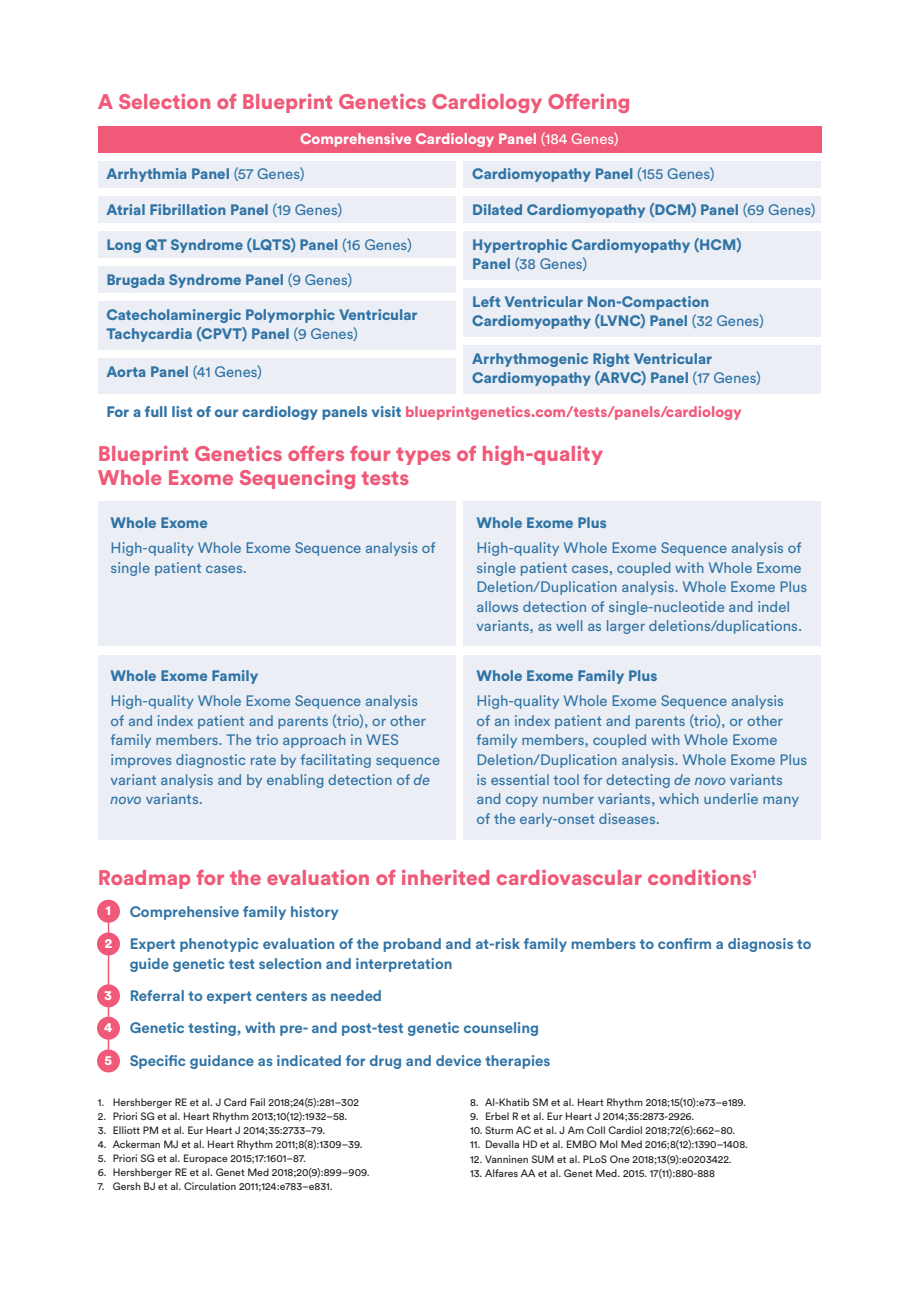
<style>
.page{position:relative;width:919px;height:1289px;background:#fff}
.page>*{position:absolute;margin:0;border:0;box-sizing:border-box;transform-origin:0 0}
.t1{font:900 21px "Circular Std";color:#f05978}
.Bulleted_list{font:15px/19.5px "Circular Std";color:#3073a5}
.case_indent{font:900 15px/19.5px "Circular Std";color:#3073a5}
.Bulleted_list-2{font:700 15px/19.5px "Circular Std";color:#3073a5}
.t2{font:900 15px "Circular Std";color:#f05978}
.case_indent-2{font:900 15px "Circular Std";color:#fff}
.t3{font:900 13.5px "Circular Std";color:#fff}
.Bulleted_list-3{font:10.5px "Circular Std";color:#231f20}
.s1{font-weight:400}
.s2{color:#3073a5}
.s3{font-style:italic}
</style>
<div class="page">
<div style="left:98px;top:161px;width:357px;height:27px;background:#ebeff5"></div>
<div style="left:98px;top:501px;width:357px;height:145px;background:#ebeff5"></div>
<div style="left:98px;top:654px;width:357px;height:185px;background:#ebeff5"></div>
<div style="left:463px;top:501px;width:358px;height:145px;background:#ebeff5"></div>
<div style="left:463px;top:654px;width:358px;height:185px;background:#ebeff5"></div>
<div style="left:98px;top:126px;width:723px;height:27px;background:#f05978"></div>
<div style="left:463px;top:161px;width:358px;height:27px;background:#ebeff5"></div>
<div style="left:98px;top:196px;width:357px;height:27px;background:#ebeff5"></div>
<div style="left:463px;top:196px;width:358px;height:27px;background:#ebeff5"></div>
<div style="left:98px;top:231px;width:357px;height:27px;background:#ebeff5"></div>
<div style="left:463px;top:231px;width:358px;height:49px;background:#ebeff5"></div>
<div style="left:463px;top:288px;width:358px;height:49px;background:#ebeff5"></div>
<div style="left:463px;top:345px;width:358px;height:49px;background:#ebeff5"></div>
<div style="left:98px;top:266px;width:357px;height:27px;background:#ebeff5"></div>
<div style="left:98px;top:358px;width:357px;height:36px;background:#ebeff5"></div>
<div style="left:98px;top:302px;width:357px;height:48px;background:#ebeff5"></div>
<hr style="left:108px;top:911px;width:1px;height:150px;background:#f05978">
<div style="left:97px;top:899px;width:23px;height:23px;background:#f05978;border-radius:50%"></div>
<div style="left:97px;top:932px;width:23px;height:23px;background:#f05976;border-radius:50%"></div>
<div style="left:97px;top:984px;width:23px;height:23px;background:#f05978;border-radius:50%"></div>
<div style="left:97px;top:1016px;width:23px;height:23px;background:#f05978;border-radius:50%"></div>
<div style="left:97px;top:1049px;width:23px;height:23px;background:#f05978;border-radius:50%"></div>
<h2 class="t1" style="left:98px;top:87px;width:534px">A Selection of Blueprint Genetics Cardiology Offering</h2>
<p class="case_indent-2" style="left:300px;top:129px;width:320px">Comprehensive Cardiology Panel <span class="s1">(184 Genes)</span></p>
<h2 class="case_indent" style="left:472px;top:164px;width:244px">Cardiomyopathy Panel <span class="s1">(155 Genes)</span></h2>
<h2 class="case_indent" style="left:106px;top:199px;width:237px">Atrial Fibrillation Panel <span class="s1">(19 Genes)</span></h2>
<h2 class="case_indent" style="left:472px;top:199px;width:345px">Dilated Cardiomyopathy (DCM) Panel <span class="s1">(69 Genes)</span></h2>
<h2 class="case_indent" style="left:106px;top:234px;width:307px">Long QT Syndrome (LQTS) Panel <span class="s1">(16 Genes)</span></h2>
<h2 class="case_indent" style="left:472px;top:234px;width:271px">Hypertrophic Cardiomyopathy (HCM)<br>Panel <span class="s1">(38 Genes)</span></h2>
<h2 class="case_indent" style="left:472px;top:291px;width:293px">Left Ventricular Non-Compaction<br>Cardiomyopathy (LVNC) Panel <span class="s1">(32 Genes)</span></h2>
<h2 class="case_indent" style="left:472px;top:348px;width:290px">Arrhythmogenic Right Ventricular<br>Cardiomyopathy (ARVC) Panel <span class="s1">(17 Genes)</span></h2>
<h2 class="case_indent" style="left:106px;top:164px;width:200px">Arrhythmia Panel <span class="s1">(57 Genes)</span></h2>
<h2 class="case_indent" style="left:106px;top:269px;width:247px">Brugada Syndrome Panel <span class="s1">(9 Genes)</span></h2>
<h2 class="case_indent" style="left:106px;top:304px;width:313px">Catecholaminergic Polymorphic Ventricular<br>Tachycardia (CPVT) Panel <span class="s1">(9 Genes)</span></h2>
<h2 class="case_indent" style="left:106px;top:361px;width:157px">Aorta Panel <span class="s1">(41 Genes)</span></h2>
<h2 class="t2" style="left:106px;top:402px;width:637px"><span class="s2">For a full list of our cardiology panels visit</span> blueprintgenetics.com/tests/panels/cardiology</h2>
<h2 class="t1" style="left:98px;top:439px;width:507px">Blueprint Genetics offers four types of high-quality</h2>
<h2 class="t1" style="left:98px;top:463px;width:313px">Whole Exome Sequencing tests</h2>
<p class="case_indent" style="left:111px;top:513px;width:99px">Whole Exome</p>
<p class="Bulleted_list" style="left:111px;top:538px;width:326px">High-quality Whole Exome Sequence analysis of single patient cases.</p>
<p class="case_indent" style="left:111px;top:666px;width:149px">Whole Exome Family</p>
<p class="Bulleted_list" style="left:111px;top:691px;width:331px">High-quality Whole Exome Sequence analysis<br>of and index patient and parents (trio), or other family members. The trio approach in WES improves diagnostic rate by facilitating sequence variant analysis and by enabling detection of <span class="s3">de novo</span> variants.</p>
<p class="case_indent" style="left:476px;top:513px;width:132px">Whole Exome Plus</p>
<p class="Bulleted_list" style="left:476px;top:538px;width:332px">High-quality Whole Exome Sequence analysis of single patient cases, coupled with Whole Exome Deletion/Duplication analysis. Whole Exome Plus allows detection of single-nucleotide and indel variants, as well as larger deletions/duplications.</p>
<p class="case_indent" style="left:476px;top:666px;width:182px">Whole Exome Family Plus</p>
<p class="Bulleted_list" style="left:476px;top:691px;width:332px">High-quality Whole Exome Sequence analysis<br>of an index patient and parents (trio), or other family members, coupled with Whole Exome Deletion/Duplication analysis. Whole Exome Plus is essential tool for detecting <span class="s3">de novo</span> variants and copy number variants, which underlie many of the early-onset diseases.</p>
<h2 class="t1" style="left:98px;top:863px;width:660px">Roadmap for the evaluation of inherited cardiovascular conditions<sup>1</sup></h2>
<p class="Bulleted_list-2" style="left:130px;top:901px;width:211px">Comprehensive family history</p>
<p class="Bulleted_list-2" style="left:130px;top:933px;width:683px">Expert phenotypic evaluation of the proband and at-risk family members to confirm a diagnosis to guide genetic test selection and interpretation</p>
<p class="Bulleted_list-2" style="left:130px;top:985px;width:254px">Referral to expert centers as needed</p>
<p class="Bulleted_list-2" style="left:130px;top:1017px;width:411px">Genetic testing, with pre- and post-test genetic counseling</p>
<p class="Bulleted_list-2" style="left:130px;top:1050px;width:422px">Specific guidance as indicated for drug and device therapies</p>
<p class="Bulleted_list-3" style="left:98px;top:1095px;width:263px">1. Hershberger RE et al. J Card Fail 2018;24(5):281–302</p>
<p class="Bulleted_list-3" style="left:98px;top:1109px;width:251px">2. Priori SG et al. Heart Rhythm 2013;10(12):1932–58.</p>
<p class="Bulleted_list-3" style="left:98px;top:1123px;width:229px">3. Elliott PM et al. Eur Heart J 2014;35:2733–79.</p>
<p class="Bulleted_list-3" style="left:98px;top:1137px;width:266px">4. Ackerman MJ et al. Heart Rhythm 2011;8(8):1309–39.</p>
<p class="Bulleted_list-3" style="left:98px;top:1151px;width:209px">5. Priori SG et al. Europace 2015;17:1601–87.</p>
<p class="Bulleted_list-3" style="left:98px;top:1165px;width:273px">6. Hershberger RE et al. Genet Med 2018;20(9):899–909.</p>
<p class="Bulleted_list-3" style="left:98px;top:1180px;width:236px">7. Gersh BJ et al. Circulation 2011;124:e783–e831.</p>
<p class="t3" style="left:105px;top:901px;width:7px">1</p>
<p class="t3" style="left:105px;top:934px;width:9px">2</p>
<p class="t3" style="left:105px;top:986px;width:9px">3</p>
<p class="t3" style="left:104px;top:1018px;width:10px">4</p>
<p class="t3" style="left:104px;top:1051px;width:9px">5</p>
<p class="Bulleted_list-3" style="left:470px;top:1095px;width:277px">8. Al-Khatib SM et al. Heart Rhythm 2018;15(10):e73–e189.</p>
<p class="Bulleted_list-3" style="left:470px;top:1110px;width:226px">9. Erbel R et al. Eur Heart J 2014;35:2873-2926.</p>
<p class="Bulleted_list-3" style="left:470px;top:1124px;width:267px">10. Sturm AC et al. J Am Coll Cardiol 2018;72(6):662–80.</p>
<p class="Bulleted_list-3" style="left:470px;top:1138px;width:279px">11. Devalla HD et al. EMBO Mol Med 2016;8(12):1390–1408.</p>
<p class="Bulleted_list-3" style="left:470px;top:1152px;width:263px">12. Vanninen SUM et al. PLoS One 2018;13(9):e0203422.</p>
<p class="Bulleted_list-3" style="left:470px;top:1166px;width:246px">13. Alfares AA et al. Genet Med. 2015. 17(11):880-888</p>
</div>
